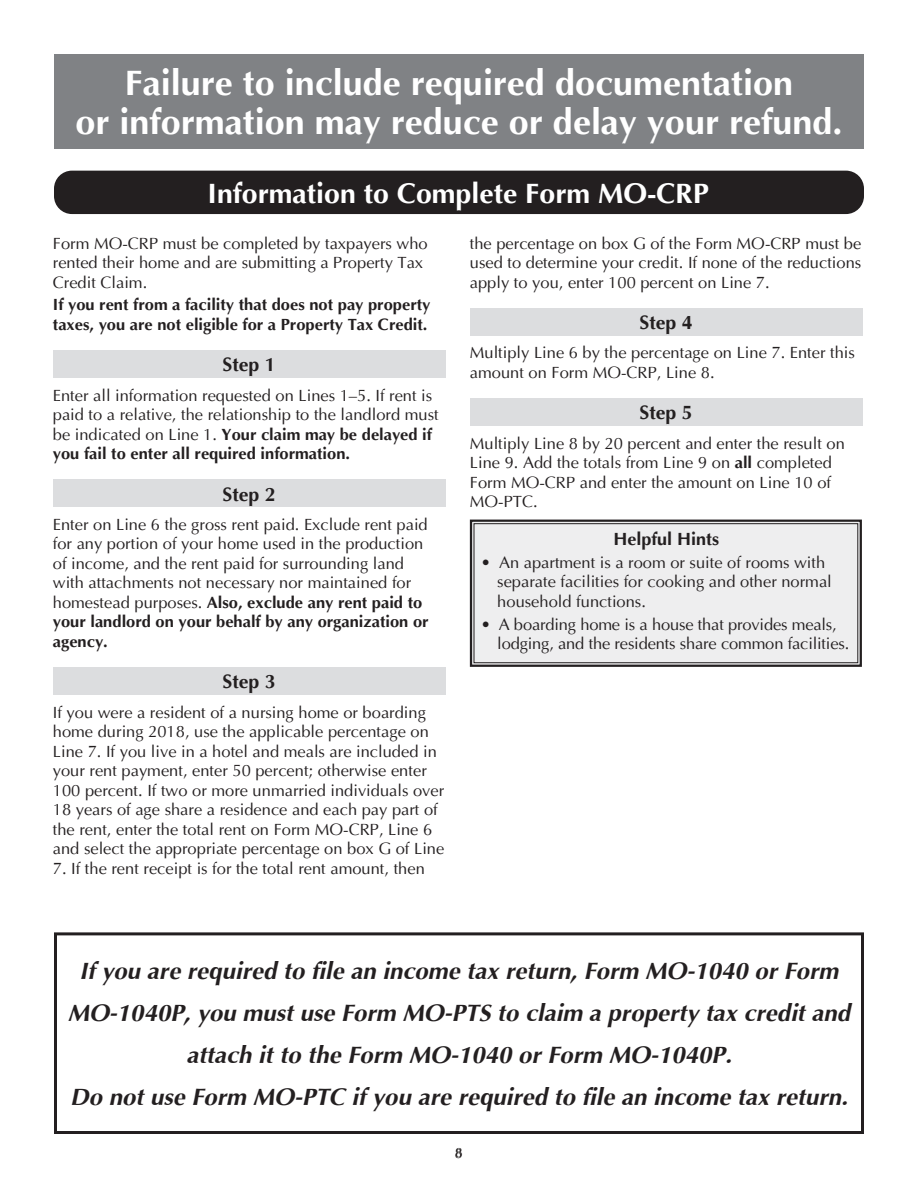
<style>
.page{position:relative;width:918px;height:1188px;background:#fff}
.page>*{position:absolute;margin:0;border:0;box-sizing:border-box;transform-origin:0 0}
.t1{font:700 36px/39px "Ottawa";color:#fff;text-align:center}
.t2{font:700 28.5px "Ottawa";color:#fff}
.t3{font:italic 700 24px/42px "Ottawa";color:#231f20;text-align:center}
.t4{font:700 19.5px "Ottawa";color:#231f20}
.t5{font:700 18px "Ottawa";color:#231f20}
.PTC_Body{font:16.5px/19.5px "Ottawa Plain";color:#231f20}
.t6{font:700 16.5px/19.5px "Ottawa";color:#231f20}
.t7{font:13.5px "Ottawa Plain";color:#231f20}
.s1{font-family:"Ottawa";font-weight:700}
</style>
<div class="page">
<div style="left:54px;top:171px;width:810px;height:43px;background:#231f20;border-radius:18px"></div>
<div style="left:54px;top:932px;width:810px;height:202px;border:3px solid #231f20"></div>
<div style="left:54px;top:54px;width:810px;height:94px;background:#808285"></div>
<div style="left:53px;top:350px;width:392px;height:28px;background:#dcdddf"></div>
<div style="left:53px;top:480px;width:392px;height:27px;background:#dcdddf"></div>
<div style="left:53px;top:667px;width:392px;height:28px;background:#dcdddf"></div>
<div style="left:470px;top:308px;width:392px;height:28px;background:#dcdddf"></div>
<div style="left:470px;top:398px;width:392px;height:28px;background:#dcdddf"></div>
<svg style="left:469px;top:519px;width:393px;height:148px;background:#e4e4e5"></svg>
<div style="left:474px;top:523px;width:384px;height:140px;border:1px solid #231f20"></div>
<p class="t1" style="left:76px;top:63px;width:768px">Failure to include required documentation<br>or information may reduce or delay your refund.</p>
<p class="t2" style="left:208px;top:176px;width:503px">Information to Complete Form MO‑CRP</p>
<p class="PTC_Body" style="left:53px;top:233px;width:376px">Form MO-CRP must be completed by taxpayers who rented their home and are submitting a Property Tax<br>Credit Claim.</p>
<p class="t6" style="left:53px;top:295px;width:379px">If you rent from a facility that does not pay property taxes, you are not eligible for a Property Tax Credit.</p>
<p class="t4" style="left:223px;top:353px;width:55px">Step 1</p>
<p class="PTC_Body" style="left:53px;top:385px;width:387px">Enter all information requested on Lines 1–5. If rent is paid to a relative, the relationship to the landlord must be indicated on Line 1. <span class="s1">Your claim may be delayed if you fail to enter all required information.</span></p>
<p class="t4" style="left:223px;top:482px;width:55px">Step 2</p>
<p class="PTC_Body" style="left:53px;top:515px;width:377px">Enter on Line 6 the gross rent paid. Exclude rent paid for any portion of your home used in the production of income, and the rent paid for surrounding land with attachments not necessary nor maintained for homestead purposes. <span class="s1">Also, exclude any rent paid to your landlord on your behalf by any organization or agency.</span></p>
<p class="t4" style="left:223px;top:670px;width:55px">Step 3</p>
<p class="PTC_Body" style="left:53px;top:702px;width:393px">If you were a resident of a nursing home or boarding home during 2018, use the applicable percentage on Line 7. If you live in a hotel and meals are included in your rent payment, enter 50 percent; otherwise enter 100 percent. If two or more unmarried individuals over 18 years of age share a residence and each pay part of the rent, enter the total rent on Form MO-CRP, Line 6 and select the appropriate percentage on box G of Line</p>
<p class="PTC_Body" style="left:53px;top:858px;width:374px">7. If the rent receipt is for the total rent amount, then</p>
<p class="PTC_Body" style="left:470px;top:233px;width:393px;text-align:justify">the percentage on box G of the Form MO-CRP must be used to determine your credit. If none of the reductions apply to you, enter 100 percent on Line 7.</p>
<p class="t4" style="left:640px;top:310px;width:55px">Step 4</p>
<p class="PTC_Body" style="left:470px;top:343px;width:387px">Multiply Line 6 by the percentage on Line 7. Enter this amount on Form MO-CRP, Line 8.</p>
<p class="t4" style="left:640px;top:401px;width:55px">Step 5</p>
<p class="PTC_Body" style="left:470px;top:433px;width:376px">Multiply Line 8 by 20 percent and enter the result on Line 9. Add the totals from Line 9 on <span class="s1">all</span> completed Form MO-CRP and enter the amount on Line 10 of MO-PTC.</p>
<p class="t5" style="left:613px;top:528px;width:107px">Helpful Hints</p>
<p class="PTC_Body" style="left:497px;top:553px;width:336px;text-indent:-16px">• An apartment is a room or suite of rooms with separate facilities for cooking and other normal household functions.</p>
<p class="PTC_Body" style="left:497px;top:614px;width:353px;text-indent:-16px">• A boarding home is a house that provides meals, lodging, and the residents share common facilities.</p>
<p class="t3" style="left:68px;top:950px;width:784px">If you are required to file an income tax return, Form MO-1040 or Form MO-1040P, you must use Form MO-PTS to claim a property tax credit and attach it to the Form MO-1040 or Form MO-1040P.<br>Do not use Form MO-PTC if you are required to file an income tax return.</p>
<p class="t7" style="left:455px;top:1146px;width:9px">8</p>
</div>
